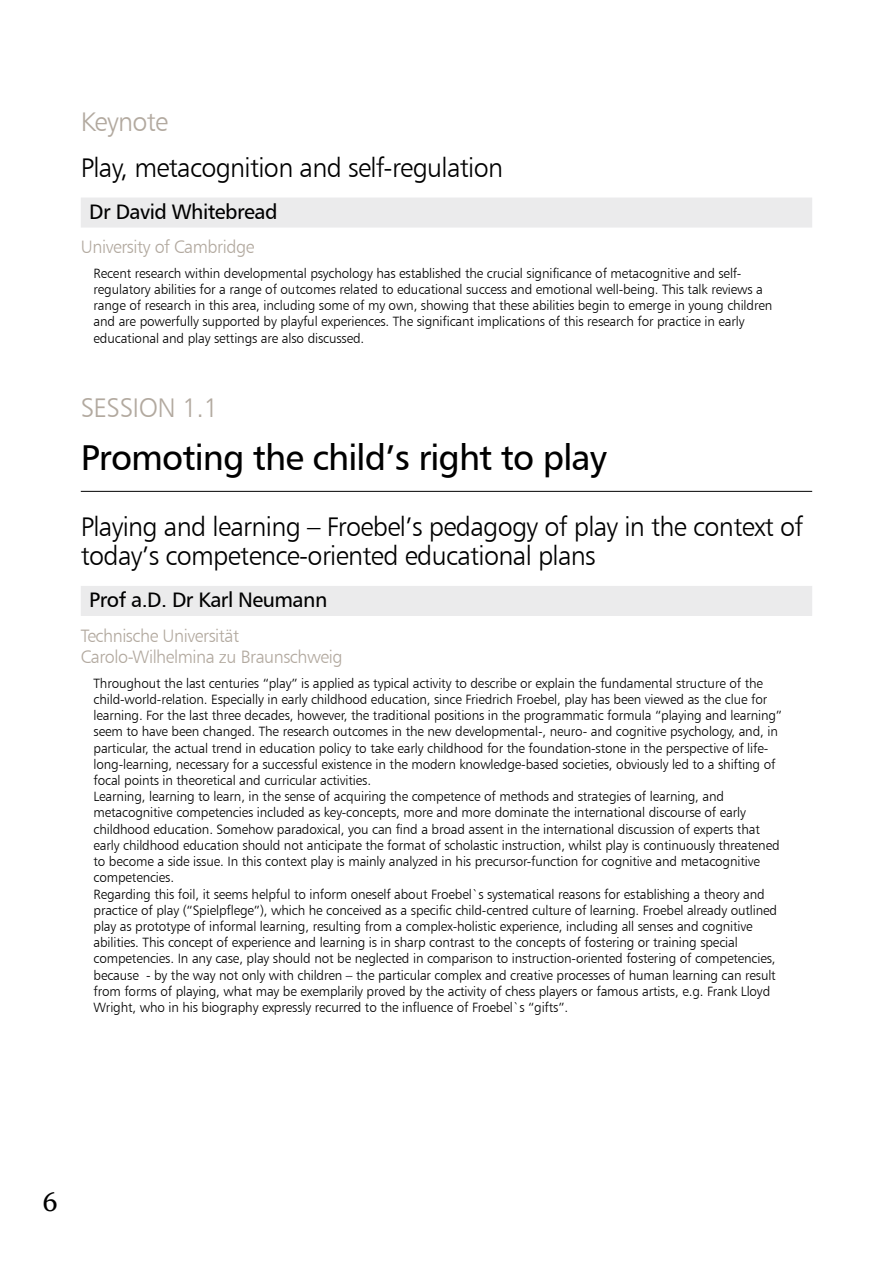
<style>
.page{position:relative;width:893px;height:1263px;background:#fff}
.page>*{position:absolute;margin:0;border:0;box-sizing:border-box;transform-origin:0 0}
.t1{font:36px "Humanist 777 BT Roman B";letter-spacing:-.025em;color:#000}
.t2{font:27px/28.5px "Humanist 777 BT Light B";letter-spacing:-.025em;color:#000}
.t3{font:27px "Humanist 777 BT Light B";letter-spacing:-.025em;color:#b2a99f}
.t4{font:27px "Georgia";color:#000}
.t5{font:21px "Humanist 777 BT Roman B";letter-spacing:-.025em;color:#000}
.t6{font:18px/21.6px "Humanist 777 BT Light B";letter-spacing:-.025em;color:#b2a99f}
.t7{font:13.5px/16.2px "Humanist 777 BT Light B";letter-spacing:-.01em;color:#000}
</style>
<div class="page">
<div style="left:81px;top:198px;width:731px;height:30px;background:#ebebec"></div>
<hr style="left:81px;top:491px;width:731px;height:1px;background:#000">
<div style="left:81px;top:586px;width:731px;height:30px;background:#ebebec"></div>
<h2 class="t3" style="left:81px;top:105px;width:89px">Keynote</h2>
<h2 class="t2" style="left:81px;top:153px;width:424px">Play, metacognition and self-regulation</h2>
<h3 class="t5" style="left:89px;top:198px;width:190px">Dr David Whitebread</h3>
<h3 class="t6" style="left:81px;top:236px;width:175px">University of Cambridge</h3>
<p class="t7" style="left:94px;top:265px;width:680px">Recent research within developmental psychology has established the crucial significance of metacognitive and self&shy;regulatory abilities for a range of outcomes related to educational success and emotional well-being. This talk reviews a range of research in this area, including some of my own, showing that these abilities begin to emerge in young children and are powerfully supported by playful experiences. The significant implications of this research for practice in early educational and play settings are also discussed.</p>
<h2 class="t3" style="left:81px;top:391px;width:139px">SESSION 1.1</h2>
<h1 class="t1" style="left:81px;top:435px;width:527px">Promoting the child’s right to play</h1>
<h2 class="t2" style="left:81px;top:512px;width:724px">Playing and learning – Froebel’s pedagogy of play in the context of today’s competence-oriented educational plans</h2>
<h3 class="t5" style="left:89px;top:587px;width:240px">Prof a.D. Dr Karl Neumann</h3>
<h3 class="t6" style="left:81px;top:624px;width:263px">Technische Universität<br>Carolo-Wilhelmina zu Braunschweig</h3>
<p class="t7" style="left:94px;top:675px;width:690px">Throughout the last centuries “play” is applied as typical activity to describe or explain the fundamental structure of the child-world-relation. Especially in early childhood education, since Friedrich Froebel, play has been viewed as the clue for learning. For the last three decades, however, the traditional positions in the programmatic formula “playing and learning” seem to have been changed. The research outcomes in the new developmental-, neuro- and cognitive psychology, and, in particular, the actual trend in education policy to take early childhood for the foundation-stone in the perspective of life&shy;long-learning, necessary for a successful existence in the modern knowledge-based societies, obviously led to a shifting of focal points in theoretical and curricular activities.<br>Learning, learning to learn, in the sense of acquiring the competence of methods and strategies of learning, and metacognitive competencies included as key-concepts, more and more dominate the international discourse of early childhood education. Somehow paradoxical, you can find a broad assent in the international discussion of experts that early childhood education should not anticipate the format of scholastic instruction, whilst play is continuously threatened to become a side issue. In this context play is mainly analyzed in his precursor-function for cognitive and metacognitive competencies.<br>Regarding this foil, it seems helpful to inform oneself about Froebel`s systematical reasons for establishing a theory and practice of play (“Spielpflege”), which he conceived as a specific child-centred culture of learning. Froebel already outlined play as prototype of informal learning, resulting from a complex-holistic experience, including all senses and cognitive abilities. This concept of experience and learning is in sharp contrast to the concepts of fostering or training special competencies. In any case, play should not be neglected in comparison to instruction-oriented fostering of competencies, because - by the way not only with children – the particular complex and creative processes of human learning can result from forms of playing, what may be exemplarily proved by the activity of chess players or famous artists, e.g. Frank Lloyd Wright, who in his biography expressly recurred to the influence of Froebel`s “gifts”.</p>
<h2 class="t4" style="left:43px;top:1185px;width:17px">6</h2>
</div>
